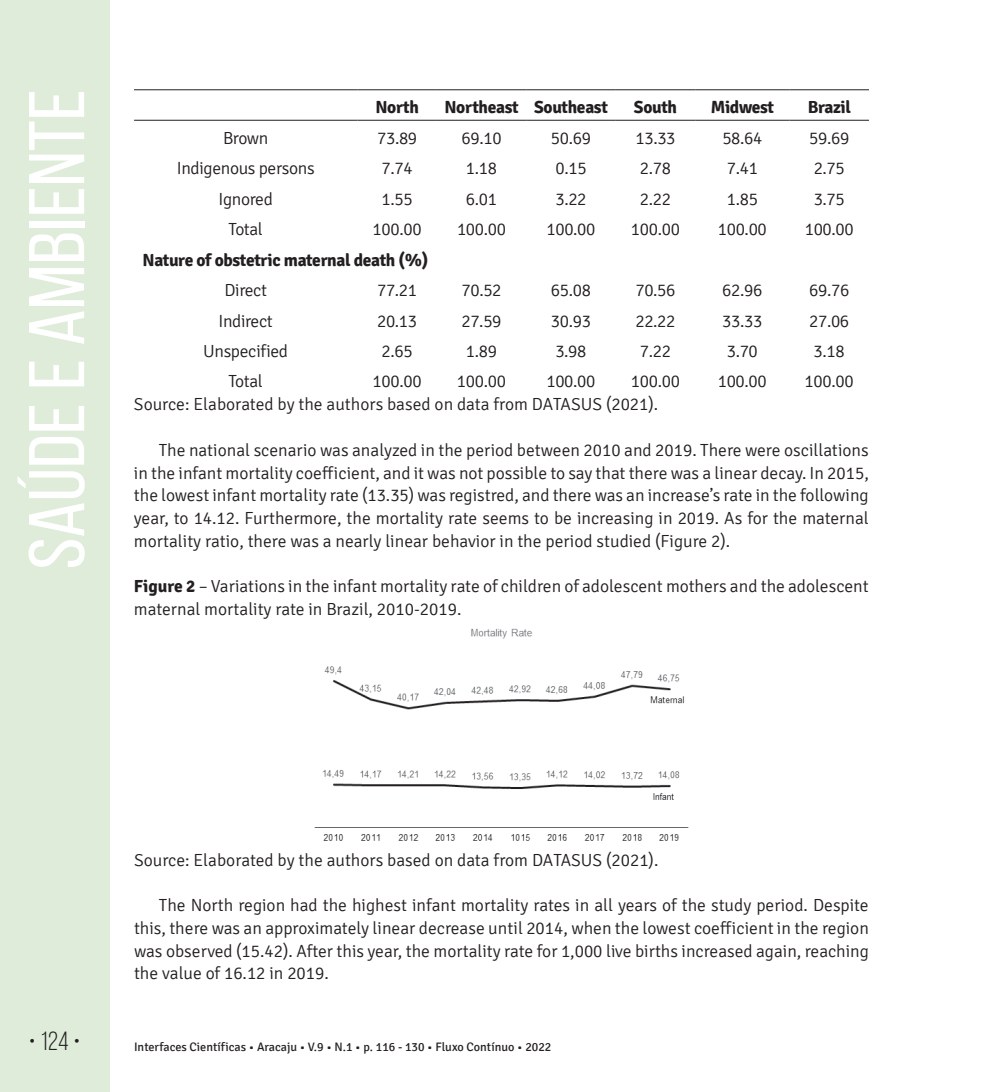
<style>
.page{position:relative;width:993px;height:1092px;background:#fff}
.page>*{position:absolute;margin:0;border:0;box-sizing:border-box;transform-origin:0 0}
.t1{font:78.75px "Bebas Neue";color:#fff;scale:1.09 1}
.t2{font:26.25px "Bebas Neue";color:#231f20}
.t3{font:300 17.5px/22.8px "Signika";color:#231f20;text-align:justify}
.t4{font:700 17.5px "Signika";letter-spacing:-.02em;color:#231f20}
.t5{font:300 17.5px "Signika";letter-spacing:-.02em;color:#231f20}
.t6{font:12.25px "Signika";color:#231f20}
.s1{font-weight:700}
</style>
<div class="page">
<div style="left:0;top:0;width:109px;height:1091px;background:#deecd9"></div>
<hr style="left:134px;top:89px;width:223px;height:1px;background:#231f20">
<hr style="left:357px;top:89px;width:80px;height:1px;background:#231f20">
<hr style="left:437px;top:89px;width:89px;height:1px;background:#231f20">
<hr style="left:526px;top:89px;width:89px;height:1px;background:#231f20">
<hr style="left:615px;top:89px;width:80px;height:1px;background:#231f20">
<hr style="left:695px;top:89px;width:94px;height:1px;background:#231f20">
<hr style="left:789px;top:89px;width:79px;height:1px;background:#231f20">
<hr style="left:134px;top:120px;width:223px;height:1px;background:#231f20">
<hr style="left:357px;top:120px;width:80px;height:1px;background:#231f20">
<hr style="left:437px;top:120px;width:89px;height:1px;background:#231f20">
<hr style="left:526px;top:120px;width:89px;height:1px;background:#231f20">
<hr style="left:615px;top:120px;width:80px;height:1px;background:#231f20">
<hr style="left:695px;top:120px;width:94px;height:1px;background:#231f20">
<hr style="left:789px;top:120px;width:79px;height:1px;background:#231f20">
<img style="left:314px;top:628px;width:375px;height:213px">
<h1 class="t1" style="left:14px;top:569px;width:442px;rotate:-90deg">Saúde e Ambiente</h1>
<p class="t4" style="left:375px;top:97px;width:45px">North</p>
<p class="t4" style="left:444px;top:97px;width:165px">Northeast Southeast</p>
<p class="t4" style="left:633px;top:97px;width:45px">South</p>
<p class="t4" style="left:710px;top:97px;width:65px">Midwest</p>
<p class="t4" style="left:807px;top:97px;width:45px">Brazil</p>
<p class="t3" style="left:223px;top:127px;width:47px">Brown</p>
<p class="t3" style="left:377px;top:127px;width:42px">73.89</p>
<p class="t3" style="left:461px;top:127px;width:42px">69.10</p>
<p class="t3" style="left:551px;top:127px;width:42px">50.69</p>
<p class="t3" style="left:635px;top:127px;width:42px">13.33</p>
<p class="t3" style="left:722px;top:127px;width:42px">58.64</p>
<p class="t3" style="left:809px;top:127px;width:42px">59.69</p>
<p class="t5" style="left:177px;top:159px;width:139px">Indigenous persons</p>
<p class="t3" style="left:381px;top:157px;width:33px">7.74</p>
<p class="t3" style="left:466px;top:157px;width:33px">1.18</p>
<p class="t3" style="left:555px;top:157px;width:33px">0.15</p>
<p class="t3" style="left:639px;top:157px;width:33px">2.78</p>
<p class="t3" style="left:726px;top:157px;width:33px">7.41</p>
<p class="t3" style="left:813px;top:157px;width:33px">2.75</p>
<p class="t5" style="left:218px;top:189px;width:56px">Ignored</p>
<p class="t3" style="left:381px;top:188px;width:33px">1.55</p>
<p class="t3" style="left:466px;top:188px;width:33px">6.01</p>
<p class="t3" style="left:555px;top:188px;width:33px">3.22</p>
<p class="t3" style="left:639px;top:188px;width:33px">2.22</p>
<p class="t3" style="left:726px;top:188px;width:33px">1.85</p>
<p class="t3" style="left:813px;top:188px;width:33px">3.75</p>
<p class="t3" style="left:228px;top:218px;width:36px">Total</p>
<p class="t3" style="left:372px;top:218px;width:50px">100.00</p>
<p class="t3" style="left:457px;top:218px;width:51px">100.00</p>
<p class="t3" style="left:546px;top:218px;width:51px">100.00</p>
<p class="t3" style="left:630px;top:218px;width:50px">100.00</p>
<p class="t3" style="left:717px;top:218px;width:50px">100.00</p>
<p class="t3" style="left:804px;top:218px;width:50px">100.00</p>
<p class="t4" style="left:142px;top:249px;width:287px">Nature of obstetric maternal death (%)</p>
<p class="t3" style="left:224px;top:279px;width:44px">Direct</p>
<p class="t3" style="left:377px;top:279px;width:42px">77.21</p>
<p class="t3" style="left:461px;top:279px;width:42px">70.52</p>
<p class="t3" style="left:550px;top:279px;width:42px">65.08</p>
<p class="t3" style="left:635px;top:279px;width:42px">70.56</p>
<p class="t3" style="left:722px;top:279px;width:42px">62.96</p>
<p class="t3" style="left:808px;top:279px;width:42px">69.76</p>
<p class="t5" style="left:218px;top:311px;width:56px">Indirect</p>
<p class="t3" style="left:377px;top:309px;width:42px">20.13</p>
<p class="t3" style="left:461px;top:309px;width:42px">27.59</p>
<p class="t3" style="left:550px;top:309px;width:42px">30.93</p>
<p class="t3" style="left:635px;top:309px;width:42px">22.22</p>
<p class="t3" style="left:722px;top:309px;width:42px">33.33</p>
<p class="t3" style="left:808px;top:309px;width:42px">27.06</p>
<p class="t5" style="left:203px;top:341px;width:86px">Unspecified</p>
<p class="t3" style="left:381px;top:340px;width:33px">2.65</p>
<p class="t3" style="left:465px;top:340px;width:33px">1.89</p>
<p class="t3" style="left:555px;top:340px;width:33px">3.98</p>
<p class="t3" style="left:639px;top:340px;width:33px">7.22</p>
<p class="t3" style="left:726px;top:340px;width:33px">3.70</p>
<p class="t3" style="left:813px;top:340px;width:33px">3.18</p>
<p class="t3" style="left:228px;top:370px;width:36px">Total</p>
<p class="t3" style="left:372px;top:370px;width:50px">100.00</p>
<p class="t3" style="left:457px;top:370px;width:50px">100.00</p>
<p class="t3" style="left:546px;top:370px;width:51px">100.00</p>
<p class="t3" style="left:630px;top:370px;width:50px">100.00</p>
<p class="t3" style="left:717px;top:370px;width:50px">100.00</p>
<p class="t3" style="left:804px;top:370px;width:50px">100.00</p>
<p class="t3" style="left:134px;top:393px;width:525px">Source: Elaborated by the authors based on data from DATASUS (2021).</p>
<p class="t3" style="left:134px;top:439px;width:736px;text-indent:25px">The national scenario was analyzed in the period between 2010 and 2019. There were oscillations in the infant mortality coefficient, and it was not possible to say that there was a linear decay. In 2015, the lowest infant mortality rate (13.35) was registred, and there was an increase’s rate in the following year, to 14.12. Furthermore, the mortality rate seems to be increasing in 2019. As for the maternal mortality ratio, there was a nearly linear behavior in the period studied (Figure 2).</p>
<p class="t3" style="left:134px;top:575px;width:736px"><span class="s1">Figure 2</span> – Variations in the infant mortality rate of children of adolescent mothers and the adolescent maternal mortality rate in Brazil, 2010-2019.</p>
<p class="t3" style="left:134px;top:848px;width:525px">Source: Elaborated by the authors based on data from DATASUS (2021).</p>
<p class="t3" style="left:134px;top:894px;width:736px;text-indent:25px">The North region had the highest infant mortality rates in all years of the study period. Despite this, there was an approximately linear decrease until 2014, when the lowest coefficient in the region was observed (15.42). After this year, the mortality rate for 1,000 live births increased again, reaching the value of 16.12 in 2019.</p>
<h2 class="t2" style="left:29px;top:1026px;width:53px">• 124 •</h2>
<p class="t6" style="left:134px;top:1040px;width:418px">Interfaces Científicas • Aracaju • V.9 • N.1 • p. 116 - 130 • Fluxo Contínuo • 2022</p>
</div>
